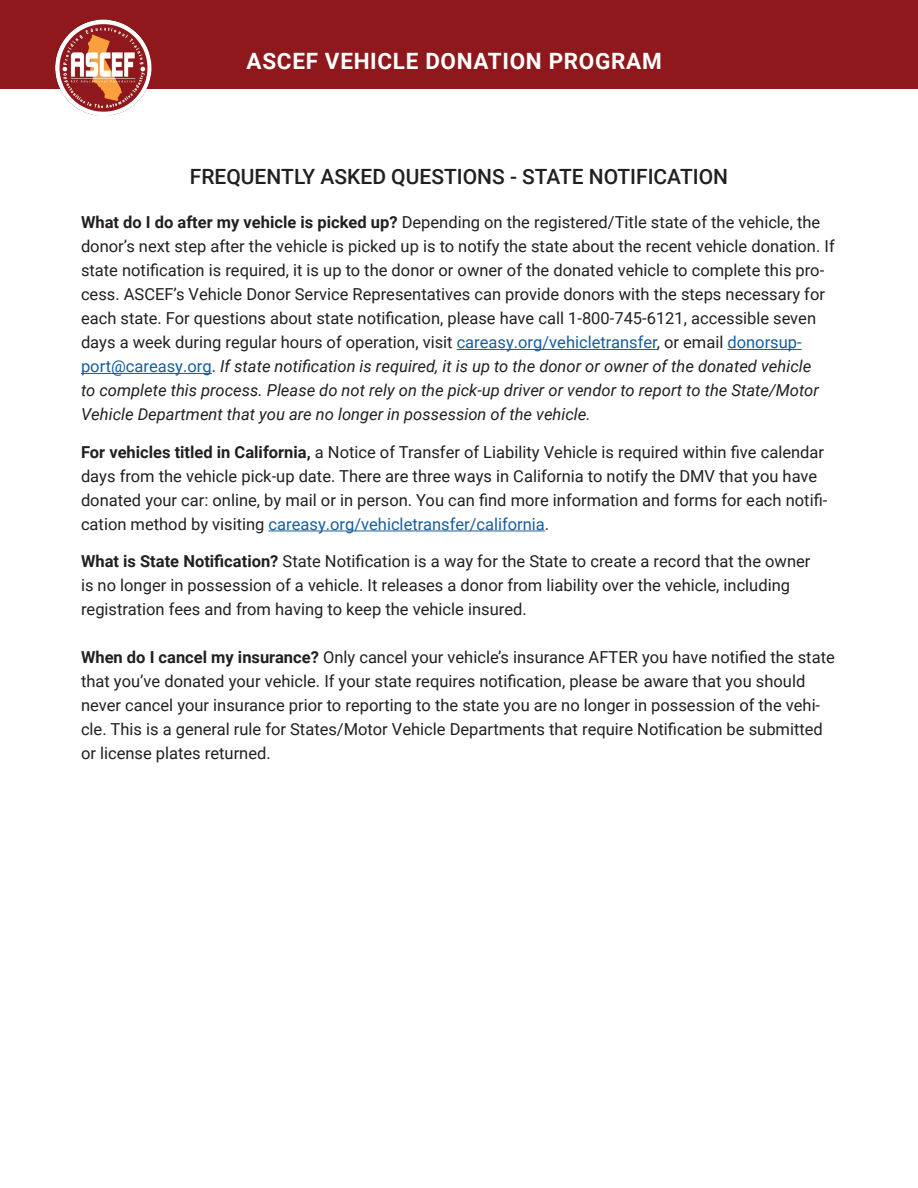
<style>
.page{position:relative;width:918px;height:1188px;background:#fff}
.page>*{position:absolute;margin:0;border:0;box-sizing:border-box;transform-origin:0 0}
.t1{font:700 22.5px "Roboto";letter-spacing:.03em;color:#fff}
.Header_1{font:500 21px "Roboto";color:#231f20}
.Header_3{font:16.5px/24px "Roboto";color:#231f20}
.Normal_Text{font:16.5px/24px "Roboto";color:#231f20}
.s1{font-weight:700}
.s2{color:#175d9e}
.s3{font-style:italic}
</style>
<div class="page">
<hr style="left:457px;top:349px;width:200px;height:1px;background:#175d9e">
<hr style="left:727px;top:349px;width:75px;height:1px;background:#175d9e">
<hr style="left:81px;top:373px;width:131px;height:1px;background:#175d9e">
<hr style="left:269px;top:531px;width:276px;height:1px;background:#175d9e">
<div style="left:0;top:0;width:918px;height:88px;background:#8e181b"></div>
<img style="left:54px;top:19px;width:99px;height:97px">
<p class="t1" style="left:247px;top:45px;width:417px">ASCEF VEHICLE DONATION PROGRAM</p>
<p class="Header_1" style="left:190px;top:162px;width:540px">FREQUENTLY ASKED QUESTIONS - STATE NOTIFICATION</p>
<p class="Header_3" style="left:81px;top:210px;width:755px"><span class="s1">What do I do after my vehicle is picked up?</span> Depending on the registered/Title state of the vehicle, the donor’s next step after the vehicle is picked up is to notify the state about the recent vehicle donation. If state notification is required, it is up to the donor or owner of the donated vehicle to complete this pro&shy;cess. ASCEF’s Vehicle Donor Service Representatives can provide donors with the steps necessary for each state. For questions about state notification, please have call 1-800-745-6121, accessible seven days a week during regular hours of operation, visit <span class="s2">careasy.org/vehicletransfer</span>, or email <span class="s2">donorsup&shy;port@careasy.org</span>. <span class="s3">If state notification is required, it is up to the donor or owner of the donated vehicle<br>to complete this process. Please do not rely on the pick-up driver or vendor to report to the State/Motor Vehicle Department that you are no longer in possession of the vehicle.</span></p>
<p class="Header_3" style="left:81px;top:439px;width:748px"><span class="s1">For vehicles titled in California,</span> a Notice of Transfer of Liability Vehicle is required within five calendar days from the vehicle pick-up date. There are three ways in California to notify the DMV that you have donated your car: online, by mail or in person. You can find more information and forms for each notifi&shy;cation method by visiting <span class="s2">careasy.org/vehicletransfer/california</span>.</p>
<p class="Normal_Text" style="left:81px;top:549px;width:731px"><span class="s1">What is State Notification?</span> State Notification is a way for the State to create a record that the owner is no longer in possession of a vehicle. It releases a donor from liability over the vehicle, including registration fees and from having to keep the vehicle insured.</p>
<p class="Header_3" style="left:81px;top:645px;width:755px"><span class="s1">When do I cancel my insurance?</span> Only cancel your vehicle’s insurance AFTER you have notified the state that you’ve donated your vehicle. If your state requires notification, please be aware that you should never cancel your insurance prior to reporting to the state you are no longer in possession of the vehi&shy;cle. This is a general rule for States/Motor Vehicle Departments that require Notification be submitted or license plates returned.</p>
</div>
